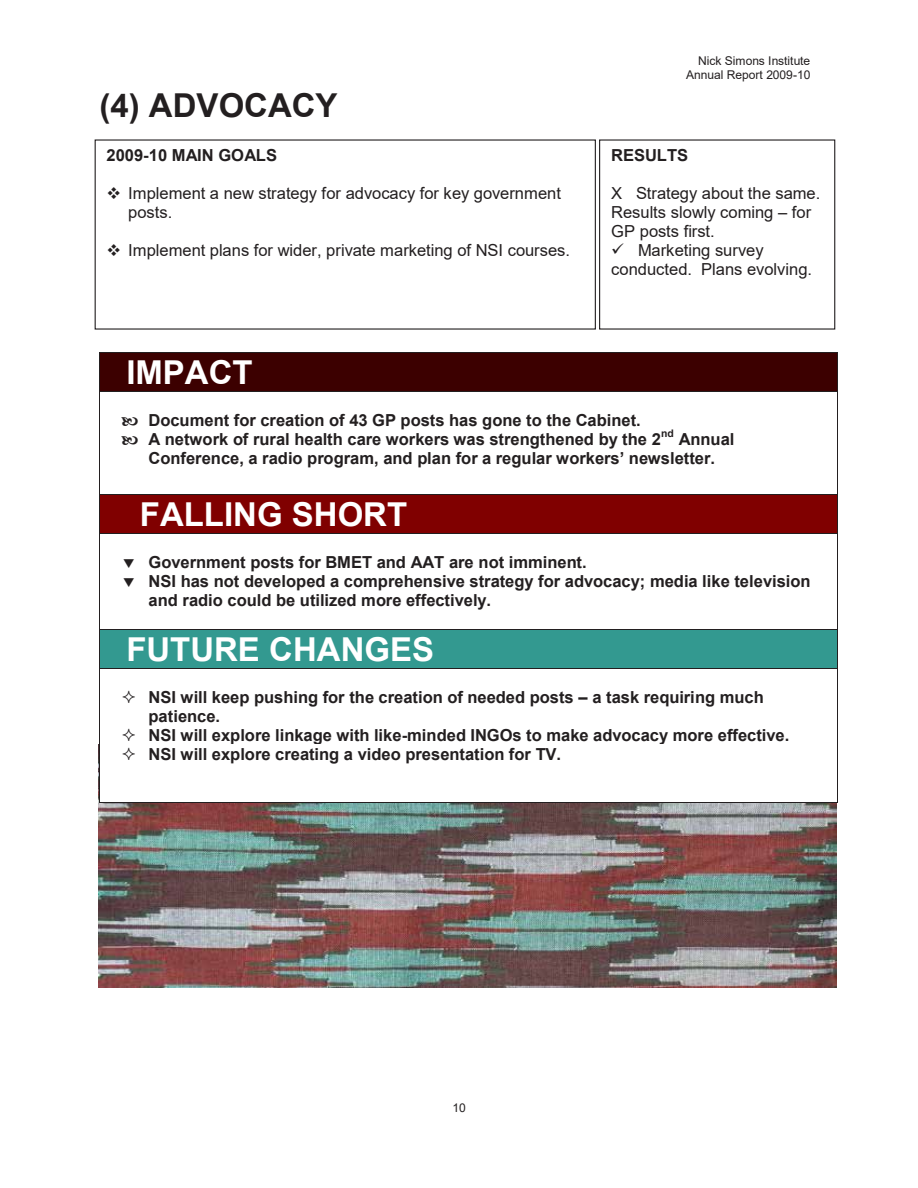
<style>
.page{position:relative;width:918px;height:1188px;background:#fff}
.page>*{position:absolute;margin:0;border:0;box-sizing:border-box;transform-origin:0 0}
.t1{font:700 33px "Arial";color:#fff}
.t2{font:700 33px "Arial";color:#231f20}
.t3{font:700 16.5px/19px "Arial";color:#231f20}
.t4{font:16.5px/19px "Arial";color:#231f20}
.t5{font:700 16.5px "Arial";color:#231f20}
.t6{font:12px/13.8px "Arial";letter-spacing:-.005em;color:#231f20;text-align:right}
.t7{font:700 10.5px "Arial";color:#231f20}
.s1{font-style:inherit}
</style>
<div class="page">
<img style="left:99px;top:744px;width:737px;height:243px">
<div style="left:100px;top:353px;width:8px;height:38px;background:#3c0000"></div>
<div style="left:829px;top:353px;width:8px;height:38px;background:#3c0000"></div>
<div style="left:108px;top:353px;width:721px;height:38px;background:#3c0000"></div>
<hr style="left:100px;top:352px;width:737px;height:1px;background:#231f20">
<hr style="left:100px;top:353px;width:1px;height:38px;background:#231f20">
<hr style="left:837px;top:353px;width:1px;height:38px;background:#231f20">
<hr style="left:100px;top:391px;width:737px;height:1px;background:#231f20">
<hr style="left:100px;top:392px;width:1px;height:102px;background:#231f20">
<hr style="left:837px;top:392px;width:1px;height:102px;background:#231f20">
<div style="left:100px;top:495px;width:8px;height:38px;background:#800000"></div>
<div style="left:829px;top:495px;width:8px;height:38px;background:#800000"></div>
<div style="left:108px;top:495px;width:721px;height:38px;background:#800000"></div>
<hr style="left:100px;top:494px;width:737px;height:1px;background:#231f20">
<hr style="left:100px;top:495px;width:1px;height:38px;background:#231f20">
<hr style="left:837px;top:495px;width:1px;height:38px;background:#231f20">
<hr style="left:100px;top:533px;width:737px;height:1px;background:#231f20">
<hr style="left:100px;top:533px;width:1px;height:96px;background:#231f20">
<hr style="left:837px;top:533px;width:1px;height:96px;background:#231f20">
<div style="left:100px;top:630px;width:8px;height:38px;background:#339990"></div>
<div style="left:829px;top:630px;width:8px;height:38px;background:#339990"></div>
<div style="left:108px;top:630px;width:721px;height:38px;background:#339990"></div>
<hr style="left:100px;top:629px;width:737px;height:1px;background:#231f20">
<hr style="left:100px;top:630px;width:1px;height:38px;background:#231f20">
<hr style="left:837px;top:630px;width:1px;height:38px;background:#231f20">
<div style="left:100px;top:669px;width:8px;height:133px;background:#fff"></div>
<div style="left:829px;top:669px;width:8px;height:133px;background:#fff"></div>
<div style="left:108px;top:726px;width:721px;height:19px;background:#fff"></div>
<div style="left:108px;top:745px;width:721px;height:19px;background:#fff"></div>
<div style="left:108px;top:764px;width:721px;height:38px;background:#fff"></div>
<hr style="left:100px;top:668px;width:737px;height:1px;background:#231f20">
<hr style="left:100px;top:669px;width:1px;height:133px;background:#231f20">
<hr style="left:100px;top:802px;width:737px;height:1px;background:#231f20">
<hr style="left:837px;top:669px;width:1px;height:133px;background:#231f20">
<div style="left:599px;top:139px;width:236px;height:191px;border:1px solid #231f20"></div>
<h1 class="t2" style="left:100px;top:82px;width:240px">(4) ADVOCACY</h1>
<p class="t3" style="left:107px;top:146px;width:172px">2009-10 MAIN GOALS</p>
<p class="t4" style="left:128px;top:184px;width:434px;text-indent:-22px">❖ Implement a new strategy for advocacy for key government posts.</p>
<p class="t4" style="left:107px;top:241px;width:465px">❖ Implement plans for wider, private marketing of NSI courses.</p>
<p class="t6" style="left:686px;top:54px;width:126px">Nick Simons Institute<br>Annual Report 2009-10</p>
<p class="t3" style="left:611px;top:146px;width:78px">RESULTS</p>
<p class="t4" style="left:611px;top:184px;width:211px">X Strategy about the same.<br>Results slowly coming <span class="s1">–</span> for<br>GP posts first.</p>
<p class="t4" style="left:611px;top:241px;width:202px">✓ Marketing survey conducted. Plans evolving.</p>
<h1 class="t1" style="left:126px;top:349px;width:128px">IMPACT</h1>
<p class="t3" style="left:149px;top:410px;width:514px">Document for creation of 43 GP posts has gone to the Cabinet.<br>A network of rural health care workers was strengthened by the 2</p>
<p class="t7" style="left:661px;top:426px;width:14px">nd</p>
<p class="t3" style="left:679px;top:430px;width:57px">Annual</p>
<p class="t5" style="left:149px;top:447px;width:568px">Conference, a radio program, and plan for a regular workers’ newsletter.</p>
<h1 class="t1" style="left:140px;top:491px;width:269px">FALLING SHORT</h1>
<p class="t3" style="left:149px;top:552px;width:664px">Government posts for BMET and AAT are not imminent.<br>NSI has not developed a comprehensive strategy for advocacy; media like television and radio could be utilized more effectively.</p>
<h1 class="t1" style="left:126px;top:626px;width:309px">FUTURE CHANGES</h1>
<p class="t3" style="left:149px;top:688px;width:642px">NSI will keep pushing for the creation of needed posts <span class="s1">–</span> a task requiring much patience.<br>NSI will explore linkage with like-minded INGOs to make advocacy more effective.<br>NSI will explore creating a video presentation for TV.</p>
<p class="t6" style="left:452px;top:1101px;width:15px">10</p>
</div>
